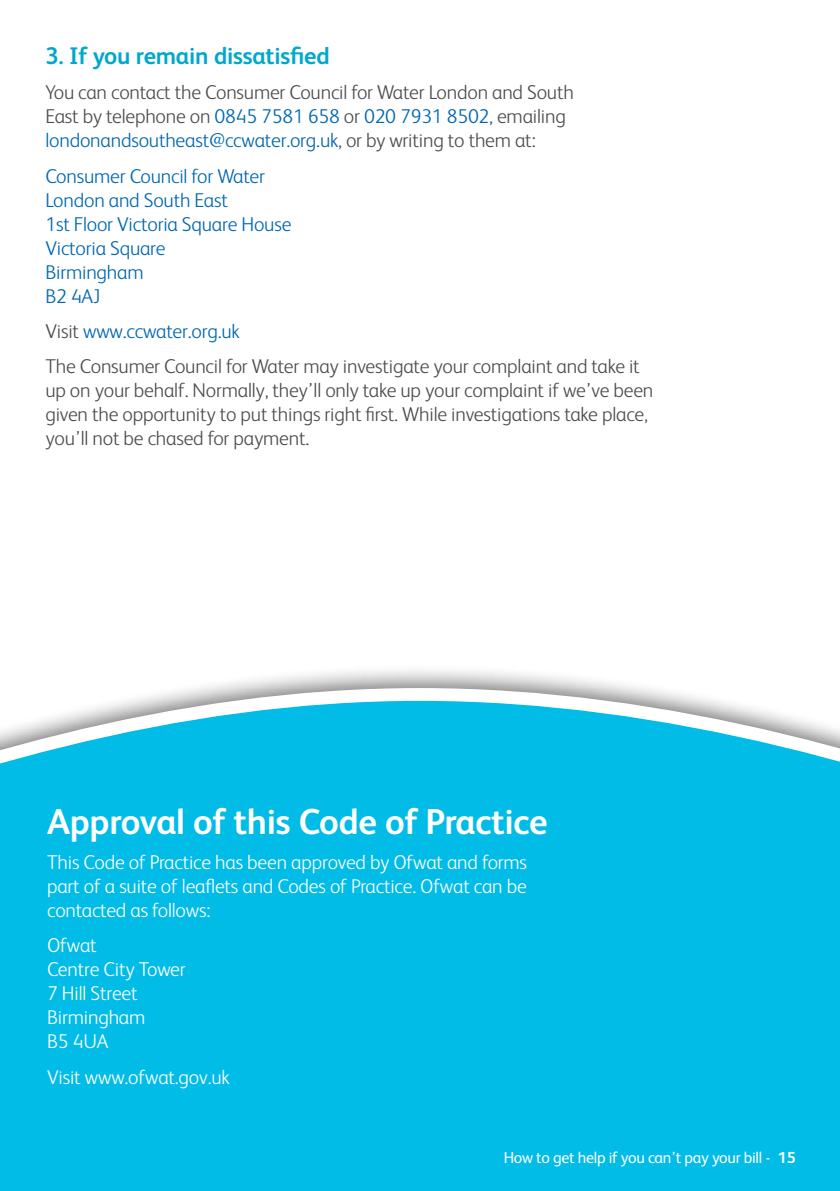
<style>
.page{position:relative;width:840px;height:1191px;background:#fff}
.page>*{position:absolute;margin:0;border:0;box-sizing:border-box;transform-origin:0 0}
.t1{font:700 36px "FS Albert";letter-spacing:-.01em;color:#fff}
.t2{font:700 24px "FS Albert";letter-spacing:-.01em;color:#00a8cb}
.t3{font:300 20px/24px "FS Albert";letter-spacing:-.01em;color:#4d4d4f}
.t4{font:300 20px/24px "FS Albert";letter-spacing:-.01em;color:#fff;text-align:justify}
.t5{font:300 20px/24px "FS Albert";letter-spacing:-.01em;color:#0067b1}
.t6{font:16px "FS Albert";letter-spacing:-.02em;color:#fff}
.s1{color:#0067b1}
.s2{font-weight:700}
</style>
<div class="page">
<svg style="left:0;top:670px;width:839px;height:521px;background:#17c0e7"></svg>
<p class="t2" style="left:45px;top:39px;width:286px">3. If you remain dissatisfied</p>
<p class="t3" style="left:45px;top:79px;width:529px">You can contact the Consumer Council for Water London and South<br>East by telephone on <span class="s1">0845 7581 658</span> or <span class="s1">020 7931 8502</span>, emailing <span class="s1">londonandsoutheast@ccwater.org.uk</span>, or by writing to them at:</p>
<p class="t5" style="left:45px;top:163px;width:247px">Consumer Council for Water<br>London and South East<br>1st Floor Victoria Square House<br>Victoria Square<br>Birmingham<br>B2 4AJ</p>
<p class="t3" style="left:45px;top:312px;width:595px;line-height:35.4px">Visit <span class="s1">www.ccwater.org.uk<br></span>The Consumer Council for Water may investigate your complaint and take it</p>
<p class="t3" style="left:45px;top:377px;width:609px">up on your behalf. Normally, they’ll only take up your complaint if we’ve been given the opportunity to put things right first. While investigations take place, you’ll not be chased for payment.</p>
<h1 class="t1" style="left:47px;top:797px;width:502px">Approval of this Code of Practice</h1>
<p class="t4" style="left:47px;top:849px;width:481px">This Code of Practice has been approved by Ofwat and forms part of a suite of leaflets and Codes of Practice. Ofwat can be contacted as follows:</p>
<p class="t4" style="left:47px;top:932px;width:140px;text-align:left">Ofwat<br>Centre City Tower<br>7 Hill Street<br>Birmingham<br>B5 4UA</p>
<p class="t4" style="left:47px;top:1064px;width:184px">Visit www.ofwat.gov.uk</p>
<p class="t6" style="left:503px;top:1146px;width:293px">How to get help if you can’t pay your bill - <span class="s2">15</span></p>
</div>
